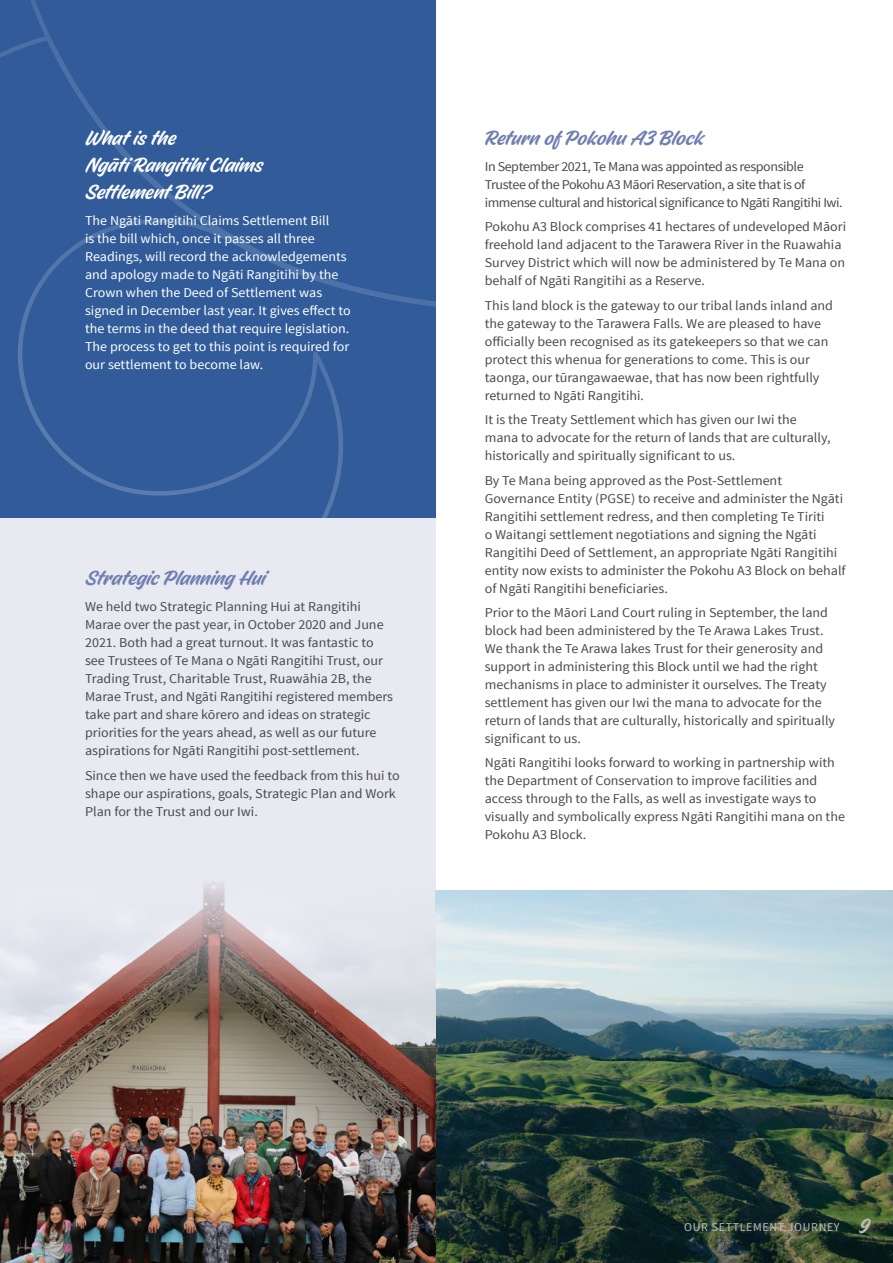
<style>
.page{position:relative;width:893px;height:1263px;background:#fff}
.page>*{position:absolute;margin:0;border:0;box-sizing:border-box;transform-origin:0 0}
.t1{font:22.5px/27px "Fineday Style Twonon connect";color:#fff}
.t2{font:22.5px "Fineday Style Twonon connect";color:#6d7eaf}
.t3{font:13.5px/18px "Source Sans Pro";color:#4a4a4d;scale:1.04 1}
.t4{font:13.5px/18px "Source Sans Pro";color:#fff;scale:1.04 1}
.t5{font:13.5px/18px "Source Sans Pro";letter-spacing:-.03em;color:#4a4a4d;scale:1.04 1}
.t6{font:12px "Source Sans Pro";letter-spacing:.05em;color:#bcbec0}
.t7{font:12px "Source Sans Pro";letter-spacing:.05em;color:#f7b7d3}
.s1{font-family:"Fineday Style Twonon connect";font-size:22.5px}
</style>
<div class="page">
<div style="left:0;top:0;width:436px;height:1263px;background:#e8e9f1"></div>
<div style="left:0;top:0;width:436px;height:518px;background:#315c99"></div>
<img style="left:436px;top:890px;width:457px;height:373px">
<img style="left:0;top:882px;width:436px;height:381px">
<h1 class="t1" style="left:85px;top:127px;width:179px">What is the<br>Ngāti Rangitihi Claims<br>Settlement Bill?</h1>
<p class="t4" style="left:85px;top:212px;width:257px">The Ngāti Rangitihi Claims Settlement Bill<br>is the bill which, once it passes all three Readings, will record the acknowledgements and apology made to Ngāti Rangitihi by the Crown when the Deed of Settlement was signed in December last year. It gives effect to the terms in the deed that require legislation.<br>The process to get to this point is required for our settlement to become law.</p>
<h1 class="t2" style="left:85px;top:566px;width:182px">Strategic Planning Hui</h1>
<p class="t3" style="left:85px;top:598px;width:298px">We held two Strategic Planning Hui at Rangitihi Marae over the past year, in October 2020 and June 2021. Both had a great turnout. It was fantastic to see Trustees of Te Mana o Ngāti Rangitihi Trust, our Trading Trust, Charitable Trust, Ruawāhia 2B, the Marae Trust, and Ngāti Rangitihi registered members take part and share kōrero and ideas on strategic priorities for the years ahead, as well as our future aspirations for Ngāti Rangitihi post-settlement.</p>
<p class="t3" style="left:85px;top:766px;width:304px">Since then we have used the feedback from this hui to shape our aspirations, goals, Strategic Plan and Work<br>Plan for the Trust and our Iwi.</p>
<h1 class="t2" style="left:485px;top:125px;width:220px">Return of Pokohu A3 Block</h1>
<p class="t5" style="left:485px;top:158px;width:346px">In September 2021, Te Mana was appointed as responsible<br>Trustee of the Pokohu A3 Māori Reservation, a site that is of immense cultural and historical significance to Ngāti Rangitihi Iwi.</p>
<p class="t3" style="left:485px;top:218px;width:349px">Pokohu A3 Block comprises 41 hectares of undeveloped Māori freehold land adjacent to the Tarawera River in the Ruawahia Survey District which will now be administered by Te Mana on behalf of Ngāti Rangitihi as a Reserve.</p>
<p class="t3" style="left:485px;top:296px;width:336px">This land block is the gateway to our tribal lands inland and the gateway to the Tarawera Falls. We are pleased to have officially been recognised as its gatekeepers so that we can protect this whenua for generations to come. This is our taonga, our tūrangawaewae, that has now been rightfully returned to Ngāti Rangitihi.</p>
<p class="t3" style="left:485px;top:411px;width:334px">It is the Treaty Settlement which has given our Iwi the mana to advocate for the return of lands that are culturally, historically and spiritually significant to us.</p>
<p class="t3" style="left:485px;top:471px;width:349px">By Te Mana being approved as the Post-Settlement Governance Entity (PGSE) to receive and administer the Ngāti Rangitihi settlement redress, and then completing Te Tiriti<br>o Waitangi settlement negotiations and signing the Ngāti Rangitihi Deed of Settlement, an appropriate Ngāti Rangitihi entity now exists to administer the Pokohu A3 Block on behalf of Ngāti Rangitihi beneficiaries.</p>
<p class="t3" style="left:485px;top:604px;width:338px">Prior to the Māori Land Court ruling in September, the land block had been administered by the Te Arawa Lakes Trust.<br>We thank the Te Arawa lakes Trust for their generosity and support in administering this Block until we had the right mechanisms in place to administer it ourselves. The Treaty settlement has given our Iwi the mana to advocate for the return of lands that are culturally, historically and spiritually significant to us.</p>
<p class="t3" style="left:485px;top:754px;width:348px">Ngāti Rangitihi looks forward to working in partnership with the Department of Conservation to improve facilities and access through to the Falls, as well as investigate ways to visually and symbolically express Ngāti Rangitihi mana on the Pokohu A3 Block.</p>
<p class="t6" style="left:684px;top:1219px;width:186px">OUR SETTLEMENT JOURNEY <span class="s1">9</span></p>
<p class="t7" style="left:757px;top:1219px;width:84px">SEC ION TITLE</p>
</div>
